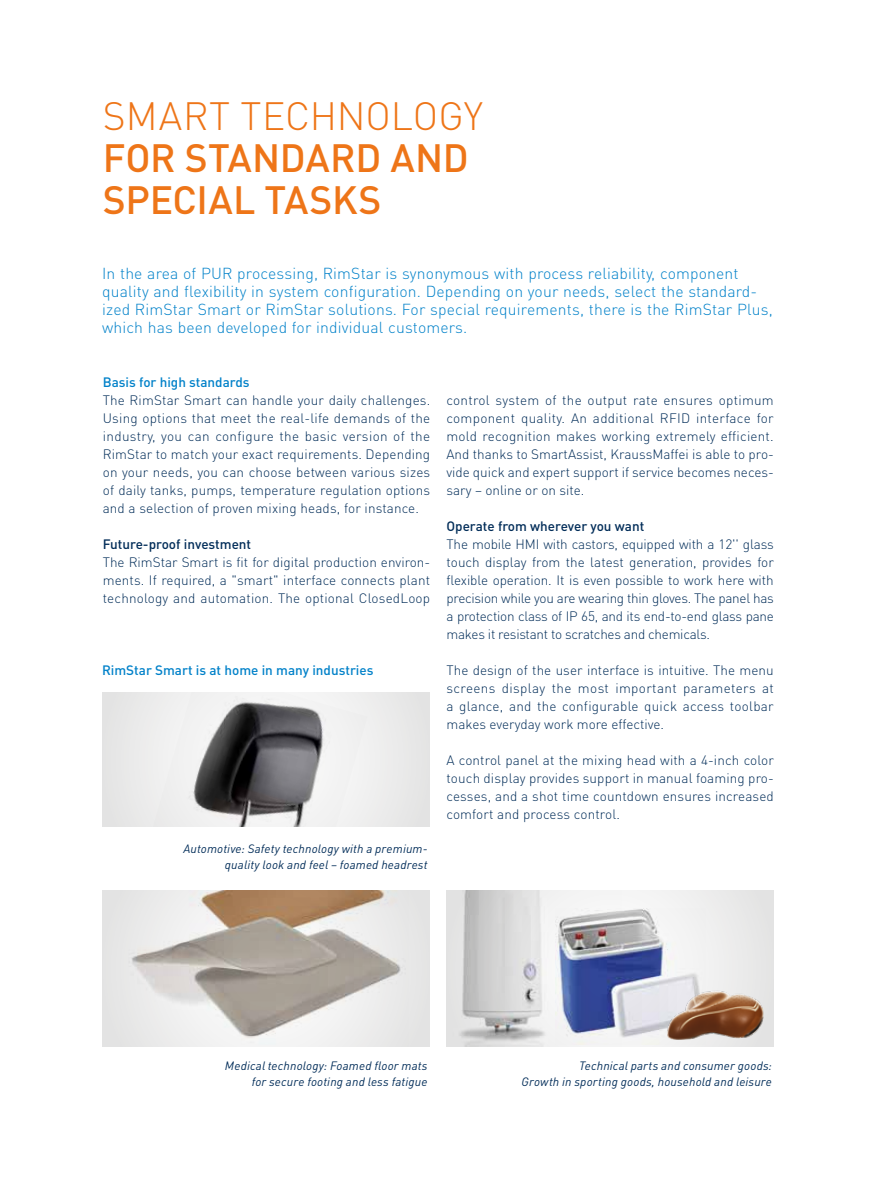
<style>
.page{position:relative;width:893px;height:1191px;background:#fff}
.page>*{position:absolute;margin:0;border:0;box-sizing:border-box;transform-origin:0 0}
.t1{font:500 39px/42px "DIN Pro";letter-spacing:-.01em;color:#ee7518}
.t2{font:300 39px "DIN Pro";color:#ee7518}
.t3{font:300 15.75px/18px "DIN Pro";letter-spacing:.01em;color:#0081c9}
.t4{font:300 13.5px/18px "DIN Pro";color:#002c58;text-align:justify}
.t5{font:500 13.5px "DIN Pro";color:#0081c9}
.t6{font:500 13.5px "DIN Pro";color:#002c58}
.t7{font:italic 12px/16px "DIN Pro";letter-spacing:.015em;color:#002c58;text-align:right}
</style>
<div class="page">
<div style="left:102px;top:693px;width:327px;height:133px;background:#eaeaea"></div>
<img style="left:173px;top:693px;width:186px;height:133px">
<div style="left:446px;top:891px;width:328px;height:155px;background:#ebebeb"></div>
<img style="left:453px;top:891px;width:168px;height:155px">
<div style="left:102px;top:891px;width:327px;height:155px;background:#e5e5e5"></div>
<img style="left:132px;top:891px;width:268px;height:155px">
<img style="left:556px;top:908px;width:142px;height:136px">
<img style="left:664px;top:983px;width:102px;height:64px">
<h1 class="t2" style="left:103px;top:89px;width:382px">SMART TECHNOLOGY</h1>
<h1 class="t1" style="left:103px;top:135px;width:367px">FOR STANDARD AND<br>SPECIAL TASKS</h1>
<p class="t3" style="left:102px;top:263px;width:672px">In the area of PUR processing, RimStar is synonymous with process reliability, component quality and flexibility in system configuration. Depending on your needs, select the standard&shy;ized RimStar Smart or RimStar solutions. For special requirements, there is the RimStar Plus, which has been developed for individual customers.</p>
<p class="t5" style="left:103px;top:372px;width:148px">Basis for high standards</p>
<p class="t4" style="left:103px;top:390px;width:329px">The RimStar Smart can handle your daily challenges.<br>Using options that meet the real-life demands of the industry, you can configure the basic version of the RimStar to match your exact requirements. Depending on your needs, you can choose between various sizes of daily tanks, pumps, temperature regulation options and a selection of proven mixing heads, for instance.</p>
<p class="t6" style="left:103px;top:534px;width:150px">Future-proof investment</p>
<p class="t4" style="left:103px;top:552px;width:329px">The RimStar Smart is fit for digital production environ&shy;ments. If required, a "smart" interface connects plant technology and automation. The optional ClosedLoop</p>
<p class="t5" style="left:102px;top:660px;width:273px">RimStar Smart is at home in many industries</p>
<p class="t7" style="left:183px;top:839px;width:246px">Automotive: Safety technology with a premium&shy;quality look and feel – foamed headrest</p>
<p class="t4" style="left:446px;top:390px;width:329px">control system of the output rate ensures optimum component quality. An additional RFID interface for mold recognition makes working extremely efficient.<br>And thanks to SmartAssist, KraussMaffei is able to pro&shy;vide quick and expert support if service becomes neces&shy;sary – online or on site.</p>
<p class="t6" style="left:446px;top:516px;width:199px">Operate from wherever you want</p>
<p class="t4" style="left:446px;top:534px;width:329px">The mobile HMI with castors, equipped with a 12'' glass touch display from the latest generation, provides for flexible operation. It is even possible to work here with precision while you are wearing thin gloves. The panel has a protection class of IP 65, and its end-to-end glass pane makes it resistant to scratches and chemicals.</p>
<p class="t4" style="left:446px;top:660px;width:329px">The design of the user interface is intuitive. The menu screens display the most important parameters at a glance, and the configurable quick access toolbar makes everyday work more effective.</p>
<p class="t4" style="left:446px;top:750px;width:329px">A control panel at the mixing head with a 4-inch color touch display provides support in manual foaming pro&shy;cesses, and a shot time countdown ensures increased comfort and process control.</p>
<p class="t7" style="left:225px;top:1056px;width:204px">Medical technology: Foamed floor mats for secure footing and less fatigue</p>
<p class="t7" style="left:521px;top:1056px;width:252px">Technical parts and consumer goods:<br>Growth in sporting goods, household and leisure</p>
</div>
